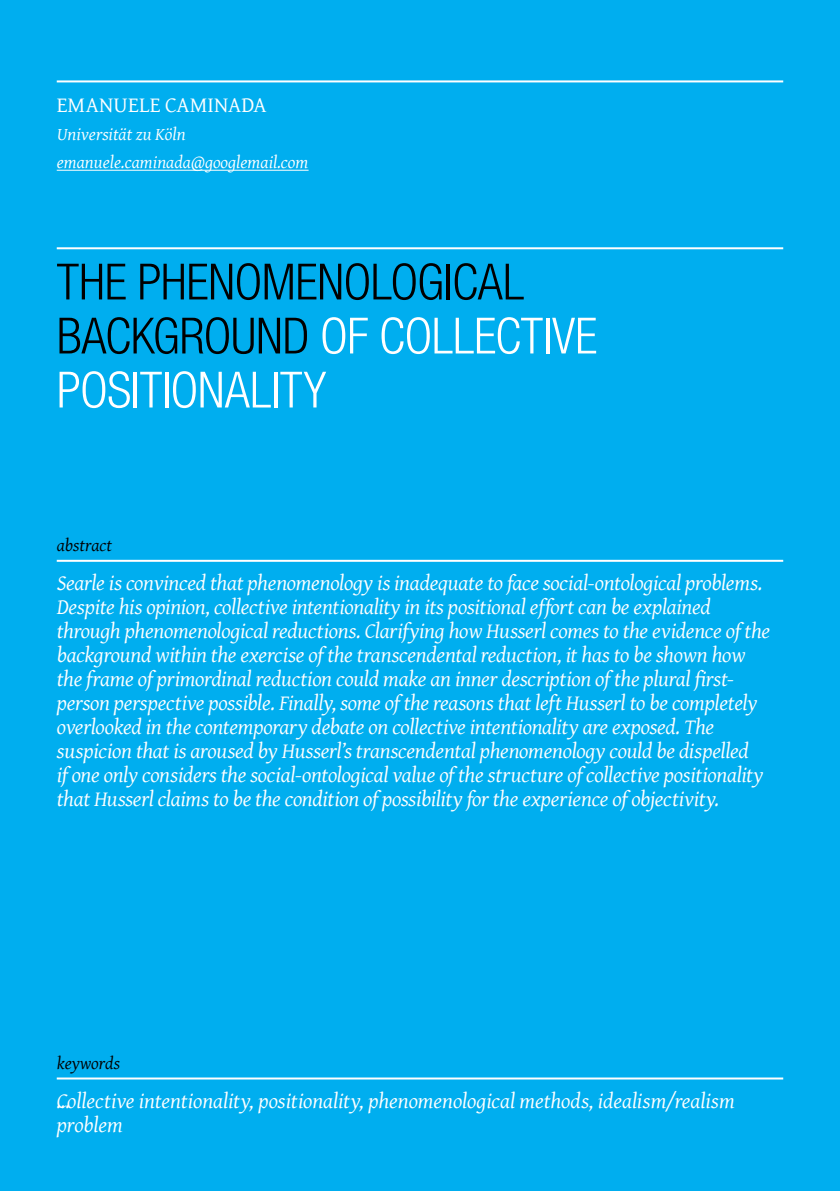
<style>
.page{position:relative;width:840px;height:1191px;background:#fff}
.page>*{position:absolute;margin:0;border:0;box-sizing:border-box;transform-origin:0 0}
.t1{font:300 condensed 50px/54px "Helvetica Neue";letter-spacing:-.005em;color:#fff}
.t2{font:300 condensed 50px "Helvetica Neue";color:#000}
.t3{font:italic 22px/24px "Gentium Basic";letter-spacing:-.015em;color:#fff}
.t4{font:22px "Gentium Basic";letter-spacing:.01em;color:#fff}
.t5{font:italic 18px/28px "Gentium Basic";color:#fff}
.t6{font:italic 18px "Gentium Basic";color:#000}
.s1{color:#000}
</style>
<div class="page">
<div style="left:0;top:0;width:839px;height:1191px;background:#00aeef"></div>
<hr style="left:57px;top:80px;width:725px;height:2px;background:#fff">
<hr style="left:57px;top:247px;width:725px;height:2px;background:#fff">
<hr style="left:57px;top:560px;width:725px;height:2px;background:#fff">
<hr style="left:57px;top:1077px;width:725px;height:2px;background:#fff">
<hr style="left:57px;top:170px;width:251px;height:1px;background:#fff">
<p class="t4" style="left:57px;top:89px;width:211px">EMANUELE CAMINADA</p>
<p class="t5" style="left:57px;top:120px;width:253px">Universität zu Köln emanuele.caminada@googlemail.com</p>
<h1 class="t2" style="left:57px;top:253px;width:131px">THE PHENOMENO</h1>
<h1 class="t1" style="left:57px;top:254px;width:469px;text-indent:314px"><span class="s1">LOGICAL<br>BACKGROUND</span> OF COLLECTIVE<br>POSITIONA</h1>
<h1 class="t1" style="left:250px;top:362px;width:77px">LITY</h1>
<p class="t6" style="left:57px;top:532px;width:57px">abstract</p>
<p class="t3" style="left:57px;top:570px;width:714px">Searle is convinced that phenomenology is inadequate to face social-ontological problems.<br>Despite his opinion, collective intentionality in its positional effort can be explained through phenomenological reductions. Clarifying how Husserl comes to the evidence ofthe background within the exercise ofthe transcendental reduction, it has to be shown how the frame of primordinal reduction could make an inner description of the plural first&shy;person perspective possible. Finally, some ofthe reasons that left Husserl to be completely overlooked in the contemporary debate on collective intentionality are exposed. The suspicion that is aroused by Husserl’s transcendental phenomenology could be dispelled ifone only considers the social-ontological value ofthe structure ofcollective positionality that Husserl claims to be the condition ofpossibility for the experience ofobjectivity.</p>
<p class="t6" style="left:57px;top:1050px;width:65px">keywords</p>
<p class="t3" style="left:57px;top:1088px;width:679px">...Collective intentionality, positionality, phenomenological methods, idealism/realism problem</p>
</div>
